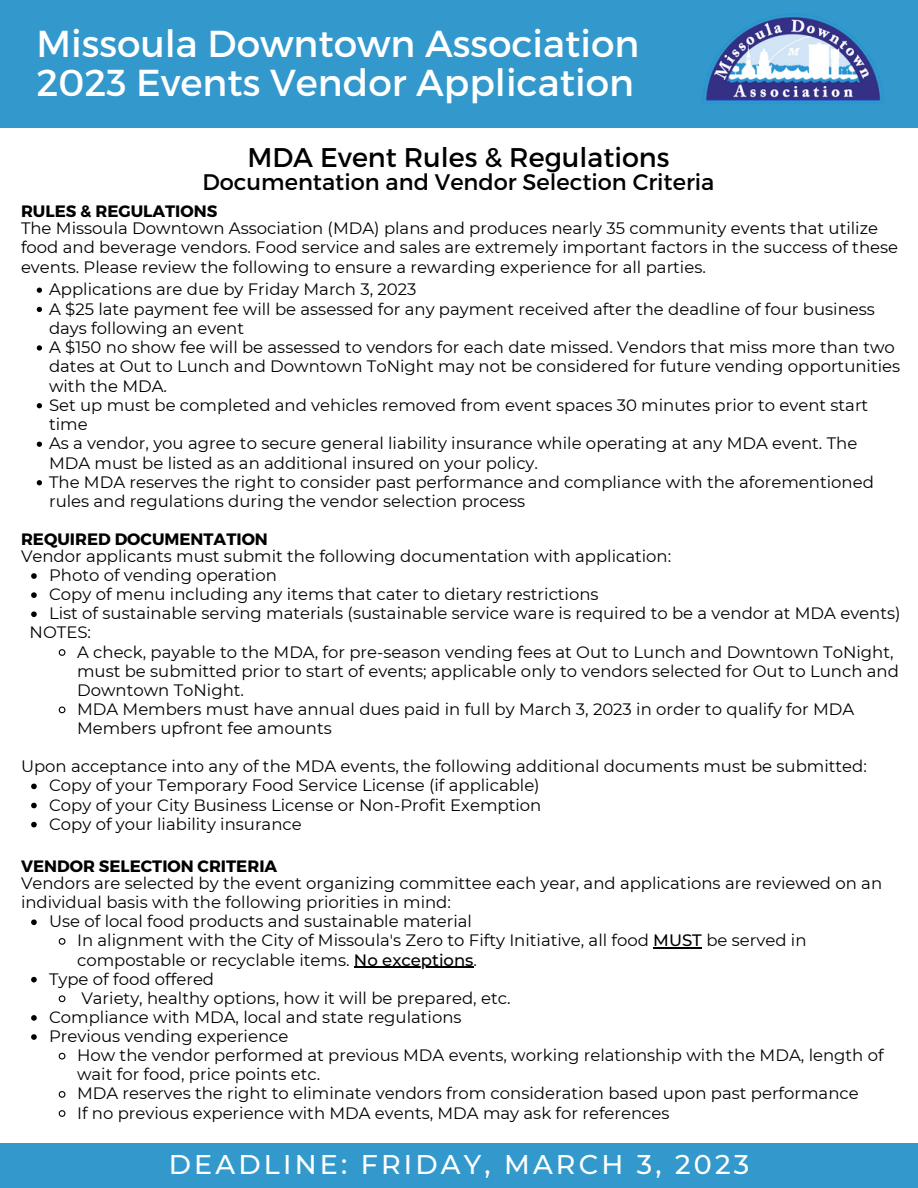
<style>
.page{position:relative;width:918px;height:1188px;background:#fff}
.page>*{position:absolute;margin:0;border:0;box-sizing:border-box;transform-origin:0 0}
.t1{font:37.5px/38.2px "Montserrat";color:#fff}
.t2{font:500 27px "Montserrat";letter-spacing:.115em;color:#fff}
.t3{font:27px "Montserrat";color:#000}
.t4{font:22.5px "Montserrat";color:#000}
.t5{font:16.5px/19.2px "Montserrat";color:#000}
.t6{font:700 16.5px "Montserrat";color:#000}
.s1{font-weight:500}
</style>
<div class="page">
<div style="left:0;top:0;width:918px;height:128px;background:#39c"></div>
<div style="left:0;top:1143px;width:918px;height:45px;background:#39c"></div>
<img style="left:704px;top:14px;width:179px;height:87px">
<svg style="left:37px;top:288px;width:5px;height:5px"></svg>
<svg style="left:37px;top:307px;width:5px;height:5px"></svg>
<svg style="left:37px;top:345px;width:5px;height:6px"></svg>
<svg style="left:37px;top:403px;width:5px;height:5px"></svg>
<svg style="left:37px;top:442px;width:5px;height:5px"></svg>
<svg style="left:37px;top:480px;width:5px;height:5px"></svg>
<svg style="left:31px;top:573px;width:6px;height:6px"></svg>
<svg style="left:31px;top:592px;width:6px;height:6px"></svg>
<svg style="left:31px;top:611px;width:6px;height:6px"></svg>
<svg style="left:58px;top:649px;width:8px;height:7px"></svg>
<svg style="left:58px;top:706px;width:8px;height:8px"></svg>
<svg style="left:31px;top:784px;width:6px;height:5px"></svg>
<svg style="left:31px;top:803px;width:6px;height:5px"></svg>
<svg style="left:31px;top:822px;width:6px;height:5px"></svg>
<svg style="left:31px;top:919px;width:6px;height:6px"></svg>
<svg style="left:58px;top:938px;width:8px;height:7px"></svg>
<hr style="left:653px;top:948px;width:49px;height:1px;background:#000">
<hr style="left:354px;top:967px;width:120px;height:1px;background:#000">
<svg style="left:31px;top:977px;width:6px;height:5px"></svg>
<svg style="left:58px;top:995px;width:8px;height:8px"></svg>
<svg style="left:31px;top:1015px;width:6px;height:6px"></svg>
<svg style="left:31px;top:1034px;width:6px;height:6px"></svg>
<svg style="left:58px;top:1052px;width:8px;height:8px"></svg>
<svg style="left:58px;top:1091px;width:8px;height:7px"></svg>
<svg style="left:58px;top:1110px;width:8px;height:7px"></svg>
<h1 class="t1" style="left:36px;top:23px;width:605px">Missoula Downtown Association<br>2023 Events Vendor Application</h1>
<h2 class="t3" style="left:247px;top:140px;width:424px">MDA Event Rules &amp; Regulations</h2>
<h3 class="t4" style="left:202px;top:168px;width:514px">Documentation and Vendor Selection Criteria</h3>
<p class="t6" style="left:21px;top:200px;width:198px">RULES &amp; REGULATIONS</p>
<p class="t5" style="left:21px;top:219px;width:879px">The Missoula Downtown Association (MDA) plans and produces nearly 35 community events that utilize food and beverage vendors. Food service and sales are extremely important factors in the success of these events. Please review the following to ensure a rewarding experience for all parties.</p>
<p class="t5" style="left:49px;top:280px;width:853px">Applications are due by Friday March 3, 2023<br>A $25 late payment fee will be assessed for any payment received after the deadline of four business days following an event<br>A $150 no show fee will be assessed to vendors for each date missed. Vendors that miss more than two dates at Out to Lunch and Downtown ToNight may not be considered for future vending opportunities with the MDA.<br>Set up must be completed and vehicles removed from event spaces 30 minutes prior to event start time<br>As a vendor, you agree to secure general liability insurance while operating at any MDA event. The MDA must be listed as an additional insured on your policy.<br>The MDA reserves the right to consider past performance and compliance with the aforementioned rules and regulations during the vendor selection process</p>
<p class="t6" style="left:21px;top:528px;width:248px">REQUIRED DOCUMENTATION</p>
<p class="t5" style="left:21px;top:546px;width:652px">Vendor applicants must submit the following documentation with application:</p>
<p class="t5" style="left:49px;top:566px;width:853px">Photo of vending operation<br>Copy of menu including any items that cater to dietary restrictions<br>List of sustainable serving materials (sustainable service ware is required to be a vendor at MDA events)</p>
<p class="t5" style="left:77px;top:642px;width:823px">A check, payable to the MDA, for pre-season vending fees at Out to Lunch and Downtown ToNight, must be submitted prior to start of events; applicable only to vendors selected for Out to Lunch and Downtown ToNight.<br>MDA Members must have annual dues paid in full by March 3, 2023 in order to qualify for MDA Members upfront fee amounts</p>
<p class="t5" style="left:30px;top:623px;width:63px">NOTES:</p>
<p class="t5" style="left:21px;top:757px;width:847px">Upon acceptance into any of the MDA events, the following additional documents must be submitted:</p>
<p class="t5" style="left:49px;top:776px;width:494px;text-align:justify">Copy of your Temporary Food Service License (if applicable)<br>Copy of your City Business License or Non-Profit Exemption Copy of your liability insurance</p>
<p class="t6" style="left:21px;top:856px;width:258px">VENDOR SELECTION CRITERIA</p>
<p class="t5" style="left:21px;top:874px;width:863px">Vendors are selected by the event organizing committee each year, and applications are reviewed on an individual basis with the following priorities in mind:</p>
<p class="t5" style="left:49px;top:912px;width:425px">Use of local food products and sustainable material</p>
<p class="t5" style="left:77px;top:931px;width:731px">In alignment with the City of Missoula's Zero to Fifty Initiative, all food <span class="s1">MUST</span> be served in</p>
<p class="t5" style="left:77px;top:950px;width:401px">compostable or recyclable items. <span class="s1">No exceptions</span>.</p>
<p class="t5" style="left:49px;top:969px;width:167px">Type of food offered</p>
<p class="t5" style="left:81px;top:988px;width:431px">Variety, healthy options, how it will be prepared, etc.</p>
<p class="t5" style="left:49px;top:1007px;width:414px">Compliance with MDA, local and state regulations</p>
<p class="t5" style="left:49px;top:1027px;width:241px">Previous vending experience</p>
<p class="t5" style="left:77px;top:1046px;width:808px">How the vendor performed at previous MDA events, working relationship with the MDA, length of</p>
<p class="t5" style="left:77px;top:1065px;width:245px">wait for food, price points etc.</p>
<p class="t5" style="left:77px;top:1084px;width:783px">MDA reserves the right to eliminate vendors from consideration based upon past performance</p>
<p class="t5" style="left:77px;top:1103px;width:594px">If no previous experience with MDA events, MDA may ask for references</p>
<h2 class="t2" style="left:169px;top:1148px;width:582px">DEADLINE: FRIDAY, MARCH 3, 2023</h2>
</div>
